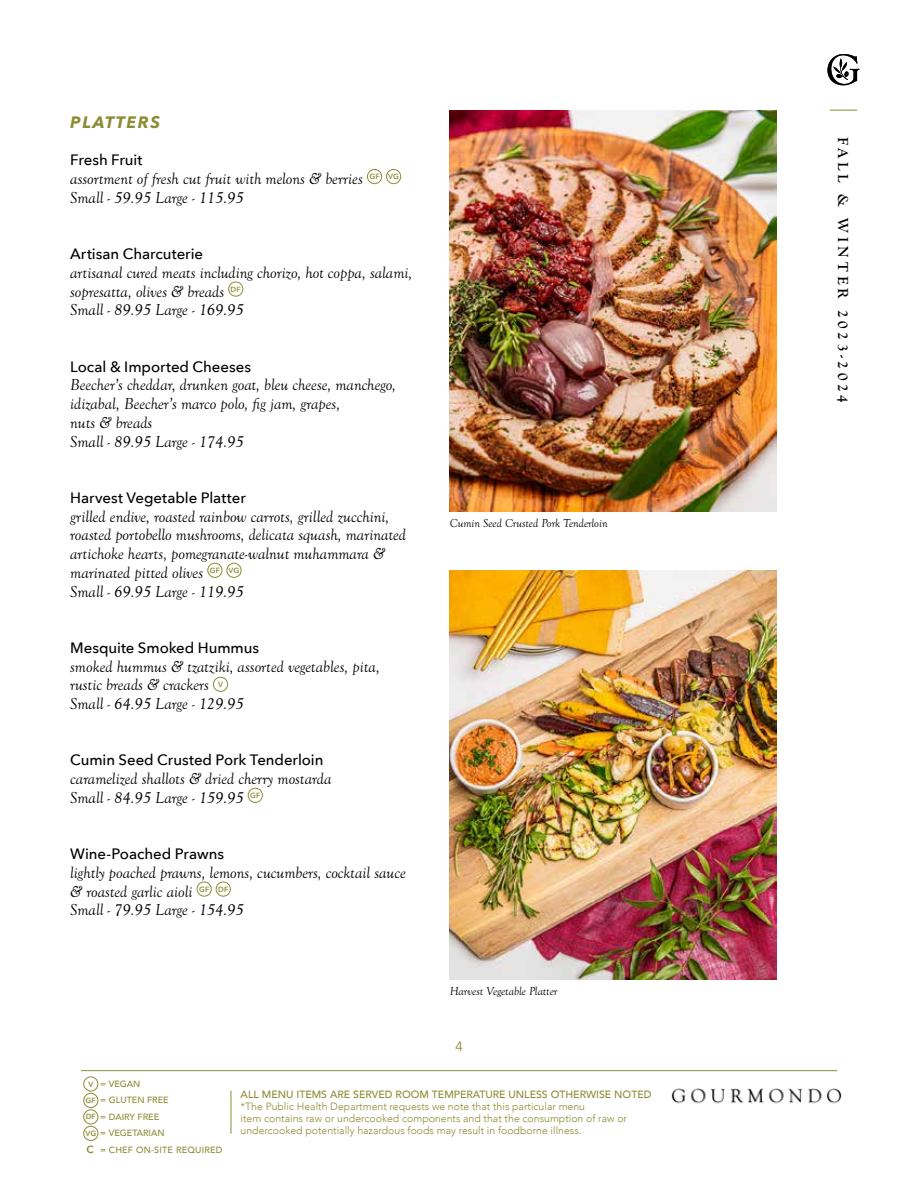
<style>
.page{position:relative;width:918px;height:1188px;background:#fff}
.page>*{position:absolute;margin:0;border:0;box-sizing:border-box;transform-origin:0 0}
.t1{font:italic 16.5px/18.8px "Goudy Old Sty";color:#000}
.t2{font:italic 700 16.5px "Avenir Next";letter-spacing:.1em;color:#8c8c35}
.t3{font:500 15px "Avenir Next";color:#000}
.t4{font:700 15px "Goudy Old Sty";letter-spacing:.25em;color:#000}
.t5{font:13.5px "Avenir Next";color:#8c8c35}
.t6{font:italic 12px "Goudy Old Sty";color:#000}
.t7{font:300 10.5px/12px "Avenir";color:#8c8c35}
.t8{font:500 10.5px "Avenir";color:#8c8c35}
.t9{font:600 10.5px "Avenir Next";color:#8c8c35}
.t10{font:500 9px/16.5px "Avenir";color:#8c8c35}
.t11{font:600 7.5px/16.5px "Avenir Next";color:#8c8c35;text-align:center}
</style>
<div class="page">
<div style="left:367px;top:169px;width:15px;height:15px;border:1px solid #8c8c35;border-radius:50%"></div>
<div style="left:386px;top:169px;width:15px;height:15px;border:1px solid #8c8c35;border-radius:50%"></div>
<div style="left:228px;top:282px;width:15px;height:15px;border:1px solid #8c8c35;border-radius:50%"></div>
<div style="left:207px;top:563px;width:15px;height:15px;border:1px solid #8c8c35;border-radius:50%"></div>
<div style="left:227px;top:563px;width:14px;height:15px;border:1px solid #8c8c35;border-radius:50%"></div>
<div style="left:213px;top:677px;width:15px;height:15px;border:1px solid #8c8c35;border-radius:50%"></div>
<div style="left:248px;top:788px;width:15px;height:15px;border:1px solid #8c8c35;border-radius:50%"></div>
<div style="left:197px;top:882px;width:15px;height:15px;border:1px solid #8c8c35;border-radius:50%"></div>
<div style="left:216px;top:882px;width:15px;height:15px;border:1px solid #8c8c35;border-radius:50%"></div>
<svg style="left:827px;top:54px;width:33px;height:31px"></svg>
<svg style="left:830px;top:110px;width:27px;height:1px"></svg>
<hr style="left:81px;top:1070px;width:756px;height:1px;background:#8c8c35">
<hr style="left:231px;top:1091px;width:1px;height:43px;background:#8c8c35">
<div style="left:83px;top:1077px;width:15px;height:14px;border:1px solid #8c8c35;border-radius:50%"></div>
<div style="left:83px;top:1093px;width:15px;height:15px;border:1px solid #8c8c35;border-radius:50%"></div>
<div style="left:83px;top:1109px;width:15px;height:15px;border:1px solid #8c8c35;border-radius:50%"></div>
<div style="left:83px;top:1126px;width:15px;height:15px;border:1px solid #8c8c35;border-radius:50%"></div>
<img style="left:648px;top:1070px;width:194px;height:34px">
<img style="left:450px;top:111px;width:326px;height:401px">
<img style="left:450px;top:571px;width:327px;height:408px">
<p class="t2" style="left:70px;top:108px;width:91px">PLATTERS</p>
<p class="t3" style="left:70px;top:147px;width:74px">Fresh Fruit</p>
<p class="t1" style="left:70px;top:170px;width:330px">assortment of fresh cut fruit with melons &amp; berries <sup>GF</sup> <sup>VG<br></sup>Small - 59.95 Large - 115.95</p>
<p class="t3" style="left:70px;top:241px;width:134px">Artisan Charcuterie</p>
<p class="t1" style="left:70px;top:263px;width:344px">artisanal cured meats including chorizo, hot coppa, salami, sopresatta, olives &amp; breads <sup>DF<br></sup>Small - 89.95 Large - 169.95</p>
<p class="t3" style="left:70px;top:354px;width:182px">Local &amp; Imported Cheeses</p>
<p class="t1" style="left:70px;top:376px;width:327px">Beecher’s cheddar, drunken goat, bleu cheese, manchego, idizabal, Beecher’s marco polo, fig jam, grapes,<br>nuts &amp; breads<br>Small - 89.95 Large - 174.95</p>
<p class="t3" style="left:70px;top:485px;width:177px">Harvest Vegetable Platter</p>
<p class="t1" style="left:70px;top:507px;width:337px">grilled endive, roasted rainbow carrots, grilled zucchini, roasted portobello mushrooms, delicata squash, marinated artichoke hearts, pomegranate-walnut muhammara &amp; marinated pitted olives <sup>GF</sup> <sup>VG<br></sup>Small - 69.95 Large - 119.95</p>
<p class="t3" style="left:70px;top:635px;width:190px">Mesquite Smoked Hummus</p>
<p class="t1" style="left:70px;top:657px;width:311px">smoked hummus &amp; tzatziki, assorted vegetables, pita, rustic breads &amp; crackers <sup>V<br></sup>Small - 64.95 Large - 129.95</p>
<p class="t3" style="left:70px;top:747px;width:255px">Cumin Seed Crusted Pork Tenderloin</p>
<p class="t1" style="left:70px;top:770px;width:263px">caramelized shallots &amp; dried cherry mostarda<br>Small - 84.95 Large - 159.95 <sup>GF</sup></p>
<p class="t3" style="left:70px;top:841px;width:155px">Wine-Poached Prawns</p>
<p class="t1" style="left:70px;top:863px;width:337px">lightly poached prawns, lemons, cucumbers, cocktail sauce &amp; roasted garlic aioli <sup>GF</sup> <sup>DF<br></sup>Small - 79.95 Large - 154.95</p>
<p class="t6" style="left:450px;top:516px;width:159px">Cumin Seed Crusted Pork Tenderloin</p>
<p class="t6" style="left:450px;top:985px;width:109px">Harvest Vegetable Platter</p>
<p class="t5" style="left:455px;top:1035px;width:9px">4</p>
<p class="t10" style="left:100px;top:1075px;width:124px">= VEGAN<br>= GLUTEN FREE<br>= DAIRY FREE<br>= VEGETARIAN<br>= CHEF ON-SITE REQUIRED</p>
<p class="t8" style="left:241px;top:1085px;width:412px">ALL MENU ITEMS ARE SERVED ROOM TEMPERATURE UNLESS OTHERWISE NOTED</p>
<p class="t11" style="left:85px;top:1076px;width:12px">V<br>GF<br>DF<br>VG</p>
<p class="t9" style="left:86px;top:1140px;width:9px">C</p>
<p class="t7" style="left:241px;top:1100px;width:388px">*The Public Health Department requests we note that this particular menu<br>item contains raw or undercooked components and that the consumption of raw or undercooked potentially hazardous foods may result in foodborne illness.</p>
<p class="t4" style="left:852px;top:137px;width:267px;rotate:90deg">FALL &amp; WINTER 2023-2024</p>
</div>
